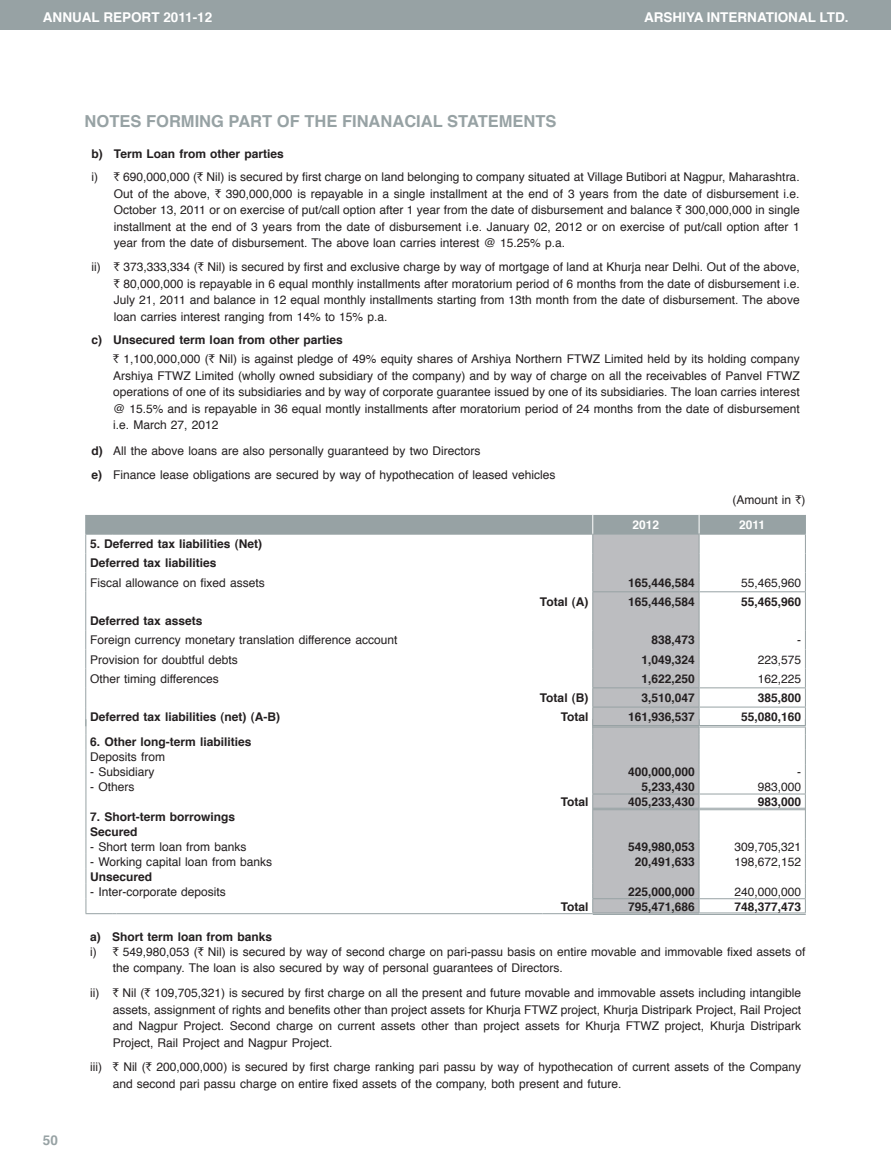
<style>
.page{position:relative;width:891px;height:1161px;background:#fff}
.page>*{position:absolute;margin:0;border:0;box-sizing:border-box;transform-origin:0 0}
.t1{font:700 16.5px "Helvetica";color:#97a2a4}
.t2{font:700 13.5px "Helvetica";color:#fff}
.t3{font:700 13.5px "Helvetica";color:#97a2a4}
.t4{font:12px/16.5px "Helvetica";color:#231f20}
.t5{font:700 12px/15px "Helvetica";color:#231f20}
.t6{font:700 12px "Helvetica";color:#fff}
.s1{font-weight:700}
.s2{font-family:"Rupee Foradian"}
</style>
<div class="page">
<div style="left:0;top:0;width:891px;height:29px;background:#97a2a4"></div>
<hr style="left:699px;top:914px;width:107px;height:1px;background:#97a2a4">
<hr style="left:593px;top:914px;width:106px;height:1px;background:#97a2a4">
<svg style="left:85px;top:515px;width:721px;height:399px"></svg>
<p class="t2" style="left:43px;top:6px;width:171px">ANNUAL REPORT 2011-12</p>
<p class="t2" style="left:644px;top:6px;width:206px">ARSHIYA INTERNATIONAL LTD.</p>
<h1 class="t1" style="left:85px;top:108px;width:473px">NOTES FORMING PART OF THE FINANACIAL STATEMENTS</h1>
<p class="t4" style="left:91px;top:142px;width:710px;line-height:23.5px"><span class="s1">b) Term Loan from other parties<br></span>i) <span class="s2">`</span> 690,000,000 (<span class="s2">`</span> Nil) is secured by first charge on land belonging to company situated at Village Butibori at Nagpur, Maharashtra.</p>
<p class="t4" style="left:114px;top:186px;width:687px;text-align:justify">Out of the above, <span class="s2">`</span> 390,000,000 is repayable in a single installment at the end of 3 years from the date of disbursement i.e.<br>October 13, 2011 or on exercise of put/call option after 1 year from the date of disbursement and balance <span class="s2">`</span> 300,000,000 in single installment at the end of 3 years from the date of disbursement i.e. January 02, 2012 or on exercise of put/call option after 1 year from the date of disbursement. The above loan carries interest @ 15.25% p.a.</p>
<p class="t4" style="left:114px;top:259px;width:687px;text-align:justify;text-indent:-22px">ii) <span class="s2">`</span> 373,333,334 (<span class="s2">`</span> Nil) is secured by first and exclusive charge by way of mortgage of land at Khurja near Delhi. Out of the above, <span class="s2">`</span> 80,000,000 is repayable in 6 equal monthly installments after moratorium period of 6 months from the date of disbursement i.e.<br>July 21, 2011 and balance in 12 equal monthly installments starting from 13th month from the date of disbursement. The above loan carries interest ranging from 14% to 15% p.a.</p>
<p class="t4" style="left:113px;top:330px;width:688px;line-height:19.4px;text-indent:-22px"><span class="s1">c) Unsecured term loan from other parties<br></span><span class="s2">`</span> 1,100,000,000 (<span class="s2">`</span> Nil) is against pledge of 49% equity shares of Arshiya Northern FTWZ Limited held by its holding company</p>
<p class="t4" style="left:113px;top:368px;width:688px;text-align:justify">Arshiya FTWZ Limited (wholly owned subsidiary of the company) and by way of charge on all the receivables of Panvel FTWZ operations of one of its subsidiaries and by way of corporate guarantee issued by one of its subsidiaries. The loan carries interest @ 15.5% and is repayable in 36 equal montly installments after moratorium period of 24 months from the date of disbursement i.e. March 27, 2012</p>
<p class="t4" style="left:91px;top:440px;width:465px;line-height:23.5px"><span class="s1">d)</span> All the above loans are also personally guaranteed by two Directors<br><span class="s1">e)</span> Finance lease obligations are secured by way of hypothecation of leased vehicles</p>
<p class="t4" style="left:732px;top:492px;width:75px">(Amount in <span class="s2">`</span>)</p>
<p class="t6" style="left:632px;top:515px;width:28px">2012</p>
<p class="t6" style="left:739px;top:515px;width:28px">2011</p>
<p class="t5" style="left:90px;top:534px;width:174px;line-height:19.2px">5. Deferred tax liabilities (Net)<br>Deferred tax liabilities</p>
<p class="t4" style="left:90px;top:574px;width:176px">Fiscal allowance on fixed assets</p>
<p class="t5" style="left:628px;top:575px;width:68px">165,446,584</p>
<p class="t4" style="left:741px;top:574px;width:62px">55,465,960</p>
<p class="t5" style="left:540px;top:594px;width:50px">Total (A)</p>
<p class="t5" style="left:628px;top:594px;width:68px">165,446,584</p>
<p class="t5" style="left:741px;top:594px;width:62px">55,465,960</p>
<p class="t5" style="left:90px;top:613px;width:114px">Deferred tax assets</p>
<p class="t4" style="left:90px;top:632px;width:309px">Foreign currency monetary translation difference account</p>
<p class="t5" style="left:651px;top:632px;width:45px">838,473</p>
<p class="t4" style="left:797px;top:632px;width:5px">-</p>
<p class="t4" style="left:90px;top:651px;width:149px">Provision for doubtful debts</p>
<p class="t5" style="left:641px;top:652px;width:55px">1,049,324</p>
<p class="t4" style="left:758px;top:651px;width:45px">223,575</p>
<p class="t4" style="left:90px;top:670px;width:130px">Other timing differences</p>
<p class="t5" style="left:641px;top:671px;width:55px">1,622,250</p>
<p class="t4" style="left:758px;top:670px;width:45px">162,225</p>
<p class="t5" style="left:540px;top:690px;width:50px">Total (B)</p>
<p class="t5" style="left:641px;top:690px;width:55px">3,510,047</p>
<p class="t5" style="left:758px;top:690px;width:45px">385,800</p>
<p class="t5" style="left:90px;top:709px;width:192px">Deferred tax liabilities (net) (A-B)</p>
<p class="t5" style="left:561px;top:709px;width:29px">Total</p>
<p class="t5" style="left:628px;top:709px;width:68px">161,936,537</p>
<p class="t5" style="left:741px;top:709px;width:62px">55,080,160</p>
<p class="t3" style="left:43px;top:1129px;width:17px">50</p>
<p class="t5" style="left:90px;top:734px;width:163px">6. Other long-term liabilities</p>
<p class="t4" style="left:90px;top:749px;width:76px">Deposits from</p>
<p class="t4" style="left:90px;top:764px;width:66px">- Subsidiary</p>
<p class="t5" style="left:628px;top:764px;width:68px">400,000,000</p>
<p class="t4" style="left:797px;top:764px;width:5px">-</p>
<p class="t4" style="left:90px;top:779px;width:46px">- Others</p>
<p class="t5" style="left:641px;top:779px;width:55px">5,233,430</p>
<p class="t4" style="left:758px;top:779px;width:45px">983,000</p>
<p class="t5" style="left:561px;top:794px;width:29px">Total</p>
<p class="t5" style="left:628px;top:794px;width:68px">405,233,430</p>
<p class="t5" style="left:758px;top:794px;width:45px">983,000</p>
<p class="t5" style="left:90px;top:809px;width:147px">7. Short-term borrowings<br>Secured</p>
<p class="t4" style="left:90px;top:838px;width:158px">- Short term loan from banks</p>
<p class="t5" style="left:628px;top:839px;width:68px">549,980,053</p>
<p class="t4" style="left:734px;top:838px;width:68px">309,705,321</p>
<p class="t4" style="left:90px;top:853px;width:184px">- Working capital loan from banks</p>
<p class="t5" style="left:635px;top:854px;width:62px">20,491,633</p>
<p class="t4" style="left:734px;top:853px;width:68px">198,672,152</p>
<p class="t5" style="left:90px;top:869px;width:64px">Unsecured</p>
<p class="t4" style="left:90px;top:883px;width:137px">- Inter-corporate deposits</p>
<p class="t5" style="left:628px;top:884px;width:68px">225,000,000</p>
<p class="t4" style="left:734px;top:883px;width:68px">240,000,000</p>
<p class="t5" style="left:561px;top:899px;width:29px">Total</p>
<p class="t5" style="left:628px;top:899px;width:68px">795,471,686</p>
<p class="t5" style="left:734px;top:899px;width:68px">748,377,473</p>
<p class="t4" style="left:90px;top:929px;width:716px;line-height:15px"><span class="s1">a) Short term loan from banks<br></span>i) <span class="s2">`</span> 549,980,053 (<span class="s2">`</span> Nil) is secured by way of second charge on pari-passu basis on entire movable and immovable fixed assets of</p>
<p class="t4" style="left:90px;top:956px;width:712px;line-height:24.9px;text-indent:22px">the company. The loan is also secured by way of personal guarantees of Directors.<br>ii) <span class="s2">`</span> Nil (<span class="s2">`</span> 109,705,321) is secured by first charge on all the present and future movable and immovable assets including intangible</p>
<p class="t4" style="left:113px;top:1001px;width:690px;text-align:justify">assets, assignment of rights and benefits other than project assets for Khurja FTWZ project, Khurja Distripark Project, Rail Project and Nagpur Project. Second charge on current assets other than project assets for Khurja FTWZ project, Khurja Distripark Project, Rail Project and Nagpur Project.</p>
<p class="t4" style="left:113px;top:1059px;width:690px;text-indent:-22px">iii) <span class="s2">`</span> Nil (<span class="s2">`</span> 200,000,000) is secured by first charge ranking pari passu by way of hypothecation of current assets of the Company and second pari passu charge on entire fixed assets of the company, both present and future.</p>
</div>
